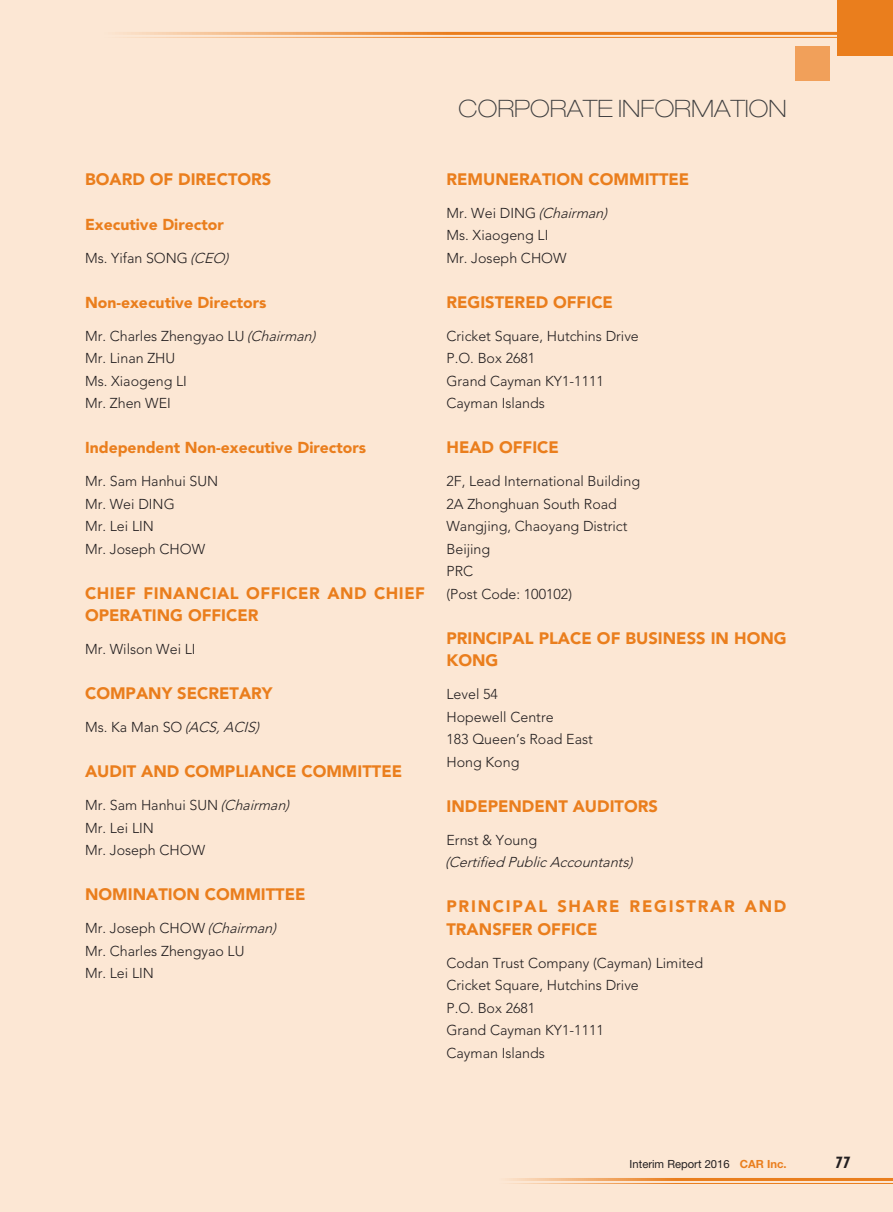
<style>
.page{position:relative;width:893px;height:1212px;background:#fce7d4}
.page>*{position:absolute;margin:0;border:0;box-sizing:border-box;transform-origin:0 0}
.t1{font:100 expanded 24px "Helvetica Neue LT Std";color:#3e3e3f}
._3__標題{font:900 16.5px/22.5px "Avenir LT Std";color:#ea7e1d}
._3__標題-2{font:900 16.5px/22.5px "Avenir LT Std";letter-spacing:.03em;color:#ea7e1d}
._3__標題-3{font:900 16.5px/22.5px "Avenir LT Std";letter-spacing:.105em;color:#ea7e1d}
._4__副標題{font:900 15.75px "Avenir LT Std";color:#ea7e1d}
.t2{font:700 condensed 15px "Futura Std";color:#231f20}
._1__內文{font:300 14.25px "Avenir LT Std";color:#231f20}
._1__內文-2{font:italic 300 14.25px "Avenir LT Std";color:#231f20}
.t3{font:11.25px "Helvetica Neue LT Std";color:#231f20}
.t4{font:700 11.25px "Helvetica Neue LT Std";color:#ea7e1d}
.s1{font-style:italic}
</style>
<div class="page">
<hr style="left:468px;top:1178px;width:425px;height:3px;background:#ea7e1d">
<hr style="left:468px;top:1183px;width:425px;height:1px;background:#ea7e1d">
<div style="left:838px;top:0;width:55px;height:55px;background:#ea7e1d"></div>
<div style="left:795px;top:47px;width:34px;height:34px;background:#f1a05a"></div>
<hr style="left:43px;top:32px;width:850px;height:3px;background:#ea7e1d">
<hr style="left:43px;top:37px;width:850px;height:1px;background:#ea7e1d">
<h1 class="t1" style="left:459px;top:94px;width:330px">CORPORATE INFORMATION</h1>
<p class="_3__標題" style="left:85px;top:168px;width:188px">BOARD OF DIRECTORS</p>
<p class="_4__副標題" style="left:85px;top:215px;width:140px">Executive Director</p>
<p class="_1__內文" style="left:85px;top:250px;width:149px">Ms. Yifan SONG <span class="s1">(CEO)</span></p>
<p class="_4__副標題" style="left:85px;top:293px;width:183px">Non-executive Directors</p>
<p class="_1__內文" style="left:85px;top:328px;width:236px">Mr. Charles Zhengyao LU <span class="s1">(Chairman)</span></p>
<p class="_1__內文" style="left:85px;top:350px;width:92px">Mr. Linan ZHU</p>
<p class="_1__內文" style="left:85px;top:373px;width:103px">Ms. Xiaogeng LI</p>
<p class="_1__內文" style="left:85px;top:395px;width:87px">Mr. Zhen WEI</p>
<p class="_4__副標題" style="left:85px;top:438px;width:283px">Independent Non-executive Directors</p>
<p class="_1__內文" style="left:85px;top:473px;width:135px">Mr. Sam Hanhui SUN</p>
<p class="_1__內文" style="left:85px;top:496px;width:91px">Mr. Wei DING</p>
<p class="_1__內文" style="left:85px;top:518px;width:70px">Mr. Lei LIN</p>
<p class="_1__內文" style="left:85px;top:541px;width:122px">Mr. Joseph CHOW</p>
<p class="_3__標題-2" style="left:85px;top:582px;width:341px">CHIEF FINANCIAL OFFICER AND CHIEF<br>OPERATING OFFICER</p>
<p class="_1__內文" style="left:85px;top:641px;width:112px">Mr. Wilson Wei LI</p>
<p class="_3__標題" style="left:85px;top:682px;width:189px">COMPANY SECRETARY</p>
<p class="_1__內文" style="left:85px;top:719px;width:180px">Ms. Ka Man SO <span class="s1">(ACS,ACIS)</span></p>
<p class="_3__標題" style="left:85px;top:760px;width:319px">AUDIT AND COMPLIANCE COMMITTEE</p>
<p class="_1__內文" style="left:85px;top:797px;width:210px">Mr. Sam Hanhui SUN <span class="s1">(Chairman)</span></p>
<p class="_1__內文" style="left:85px;top:820px;width:70px">Mr. Lei LIN</p>
<p class="_1__內文" style="left:85px;top:842px;width:122px">Mr. Joseph CHOW</p>
<p class="_3__標題" style="left:85px;top:883px;width:222px">NOMINATION COMMITTEE</p>
<p class="_1__內文" style="left:85px;top:920px;width:197px">Mr. Joseph CHOW <span class="s1">(Chairman)</span></p>
<p class="_1__內文" style="left:85px;top:943px;width:161px">Mr. Charles Zhengyao LU</p>
<p class="_1__內文" style="left:85px;top:965px;width:70px">Mr. Lei LIN</p>
<p class="_3__標題" style="left:446px;top:168px;width:244px">REMUNERATION COMMITTEE</p>
<p class="_1__內文" style="left:446px;top:205px;width:166px">Mr. Wei DING <span class="s1">(Chairman)</span></p>
<p class="_1__內文" style="left:446px;top:227px;width:103px">Ms. Xiaogeng LI</p>
<p class="_1__內文" style="left:446px;top:250px;width:122px">Mr. Joseph CHOW</p>
<p class="_3__標題" style="left:446px;top:291px;width:168px">REGISTERED OFFICE</p>
<p class="_1__內文" style="left:446px;top:328px;width:194px">Cricket Square, Hutchins Drive</p>
<p class="_1__內文" style="left:446px;top:350px;width:90px">P.O. Box 2681</p>
<p class="_1__內文" style="left:446px;top:373px;width:159px">Grand Cayman KY1-1111</p>
<p class="_1__內文" style="left:446px;top:395px;width:100px">Cayman Islands</p>
<p class="_3__標題" style="left:446px;top:436px;width:114px">HEAD OFFICE</p>
<p class="_1__內文" style="left:446px;top:473px;width:195px">2F, Lead International Building</p>
<p class="_1__內文" style="left:446px;top:496px;width:172px">2A Zhonghuan South Road</p>
<p class="_1__內文" style="left:446px;top:518px;width:183px">Wangjing, Chaoyang District</p>
<p class="_1__內文" style="left:446px;top:541px;width:45px">Beijing</p>
<p class="_1__內文" style="left:446px;top:563px;width:28px">PRC</p>
<p class="_1__內文" style="left:446px;top:586px;width:127px">(Post Code: 100102)</p>
<p class="_3__標題" style="left:446px;top:627px;width:342px">PRINCIPAL PLACE OF BUSINESS IN HONG<br>KONG</p>
<p class="_1__內文" style="left:446px;top:686px;width:53px">Level 54</p>
<p class="_1__內文" style="left:446px;top:709px;width:109px">Hopewell Centre</p>
<p class="_1__內文" style="left:446px;top:731px;width:148px">183 Queen’s Road East</p>
<p class="_1__內文" style="left:446px;top:754px;width:74px">Hong Kong</p>
<p class="_3__標題" style="left:446px;top:795px;width:213px">INDEPENDENT AUDITORS</p>
<p class="_1__內文" style="left:446px;top:832px;width:92px">Ernst &amp; Young</p>
<p class="_1__內文-2" style="left:445px;top:854px;width:193px">(Certified Public Accountants)</p>
<p class="_3__標題-3" style="left:446px;top:895px;width:341px">PRINCIPAL SHARE REGISTRAR AND<br>TRANSFER OFFICE</p>
<p class="_1__內文" style="left:446px;top:955px;width:258px">Codan Trust Company (Cayman) Limited</p>
<p class="_1__內文" style="left:446px;top:977px;width:194px">Cricket Square, Hutchins Drive</p>
<p class="_1__內文" style="left:446px;top:1000px;width:90px">P.O. Box 2681</p>
<p class="_1__內文" style="left:446px;top:1022px;width:159px">Grand Cayman KY1-1111</p>
<p class="_1__內文" style="left:446px;top:1045px;width:100px">Cayman Islands</p>
<p class="t3" style="left:630px;top:1157px;width:102px">Interim Report 2016</p>
<p class="t4" style="left:740px;top:1157px;width:48px">CAR Inc.</p>
<p class="t2" style="left:835px;top:1153px;width:16px">77</p>
</div>
